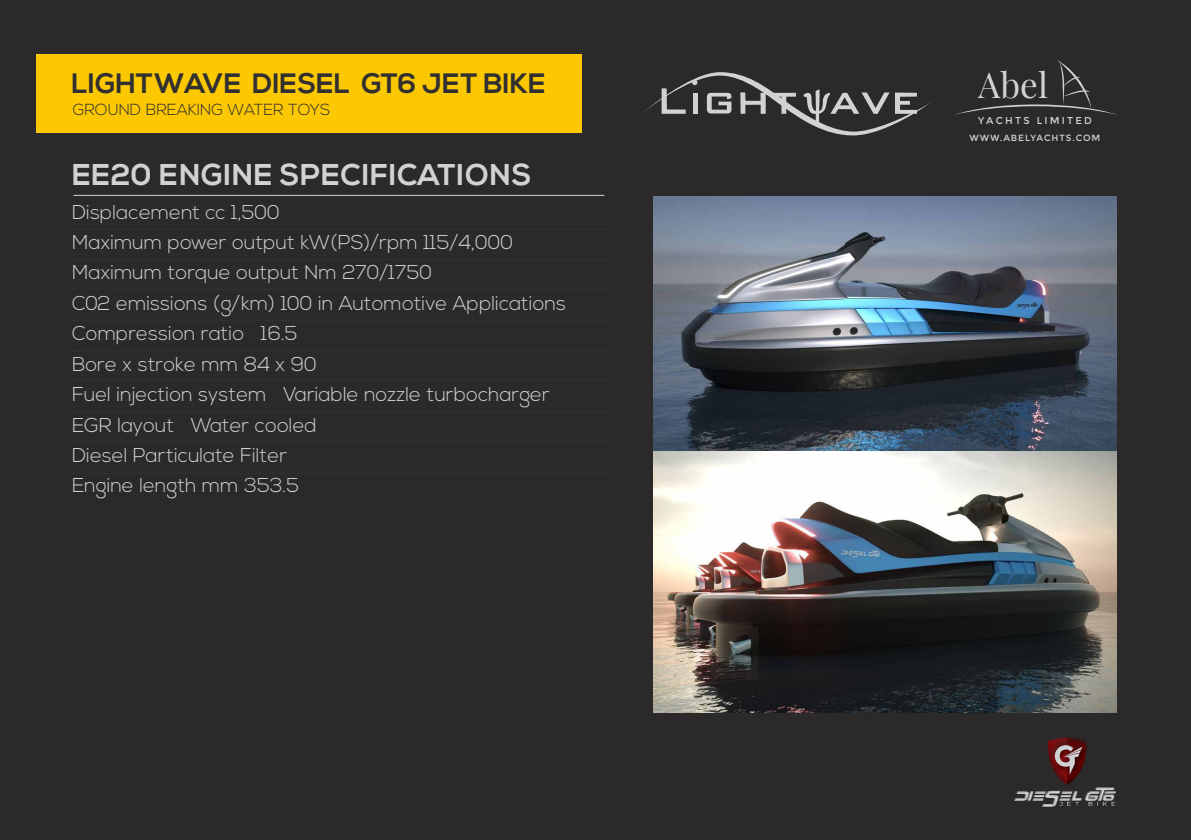
<style>
.page{position:relative;width:1191px;height:840px;background:#fff}
.page>*{position:absolute;margin:0;border:0;box-sizing:border-box;transform-origin:0 0}
.t1{font:35.2px "Playfair Display";color:#d1d2d4}
.t2{font:700 30px "Nexa";letter-spacing:.02em;color:#d1d2d4}
.t3{font:700 28px "Nexa";color:#312f30}
.t4{font:300 20px "Nexa";color:#d1d2d4}
.t5{font:300 16px "Nexa";color:#312f30}
.t6{font:10px "Montserrat";letter-spacing:.22em;color:#d1d2d4}
.t7{font:9.6px "Over There";color:#d1d2d4}
.t8{font:9px "Montserrat";letter-spacing:.1em;color:#d1d2d4}
.t9{font:6px "Montserrat";letter-spacing:.38em;color:#d1d2d4;scale:1.34 1}
.s1{font-size:11.6px}
</style>
<div class="page">
<div style="left:18px;top:18px;width:1155px;height:803px;background:#2b292a"></div>
<svg style="left:955px;top:60px;width:162px;height:55px"></svg>
<hr style="left:73px;top:195px;width:531px;height:1px;background:#d1d2d4">
<svg style="left:72px;top:229px;width:534px;height:1px"></svg>
<svg style="left:72px;top:259px;width:534px;height:1px"></svg>
<svg style="left:73px;top:289px;width:533px;height:1px"></svg>
<svg style="left:73px;top:379px;width:533px;height:1px"></svg>
<svg style="left:73px;top:411px;width:533px;height:1px"></svg>
<svg style="left:73px;top:441px;width:533px;height:1px"></svg>
<img style="left:653px;top:450px;width:464px;height:262px">
<img style="left:653px;top:196px;width:464px;height:254px">
<svg style="left:644px;top:72px;width:286px;height:63px"></svg>
<div style="left:1px;top:54px;width:581px;height:78px;background:#fcc802"></div>
<div style="left:0;top:0;width:1191px;height:839px;border:36px solid #2b292a"></div>
<svg style="left:1048px;top:737px;width:39px;height:47px"></svg>
<div style="left:1056px;top:798px;width:65px;height:13px;background:#2b292a"></div>
<p class="t3" style="left:71px;top:67px;width:476px">LIGHTWAVE DIESEL GT6 JET BIKE</p>
<p class="t5" style="left:73px;top:100px;width:259px">GROUND BREAKING WATER TOYS</p>
<p class="t2" style="left:72px;top:157px;width:461px">EE20 ENGINE SPECIFICATIONS</p>
<p class="t4" style="left:72px;top:200px;width:209px">Displacement cc 1,500</p>
<p class="t4" style="left:72px;top:230px;width:443px">Maximum power output kW(PS)/rpm 115/4,000</p>
<p class="t4" style="left:72px;top:261px;width:362px">Maximum torque output Nm 270/1750</p>
<p class="t4" style="left:72px;top:291px;width:495px">C02 emissions (g/km) 100 in Automotive Applications</p>
<p class="t4" style="left:72px;top:322px;width:227px">Compression ratio 16.5</p>
<p class="t4" style="left:72px;top:352px;width:246px">Bore x stroke mm 84 x 90</p>
<p class="t4" style="left:72px;top:382px;width:479px">Fuel injection system Variable nozzle turbocharger</p>
<p class="t4" style="left:72px;top:413px;width:246px">EGR layout Water cooled</p>
<p class="t4" style="left:72px;top:443px;width:217px">Diesel Particulate Filter</p>
<p class="t4" style="left:72px;top:473px;width:229px">Engine length mm 353.5</p>
<p class="t1" style="left:978px;top:63px;width:71px">Abel</p>
<p class="t6" style="left:978px;top:114px;width:115px">YACHTS LIMITED</p>
<p class="t8" style="left:969px;top:133px;width:133px">WWW.ABELYACHTS.COM</p>
<p class="t7" style="left:1015px;top:789px;width:103px">die<span class="s1">s</span>el GT6</p>
<p class="t9" style="left:1059px;top:800px;width:17px">JET</p>
<p class="t9" style="left:1087px;top:800px;width:22px">BIKE</p>
</div>
